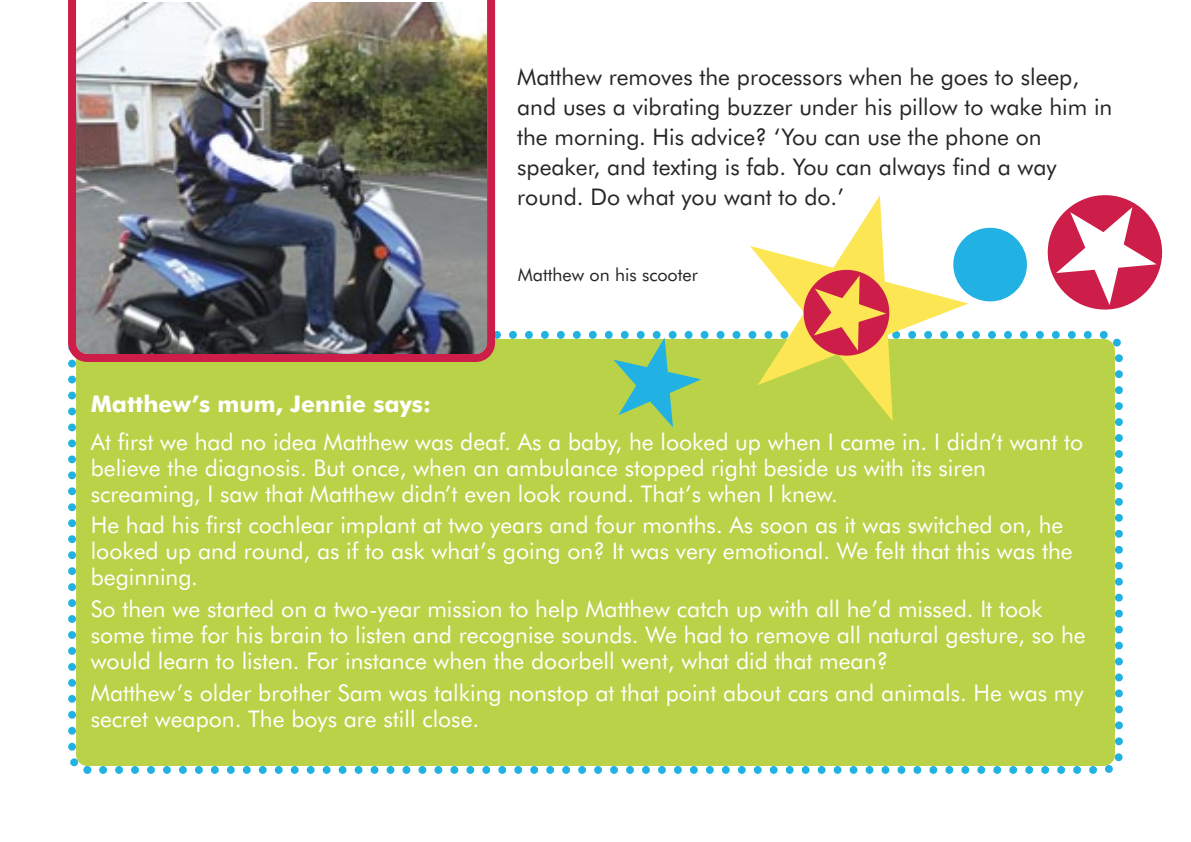
<style>
.page{position:relative;width:1191px;height:842px;background:#fff}
.page>*{position:absolute;margin:0;border:0;box-sizing:border-box;transform-origin:0 0}
.t1{font:23px/26px "Futura BT";color:#fff}
.t2{font:23px/30px "Futura BT";color:#272627}
.t3{font:700 23px "Futura BT";color:#fff}
.t4{font:18px "Futura BT";color:#272627}
</style>
<div class="page">
<div style="left:68px;top:325px;width:1055px;height:449px;background:#bad248"></div>
<svg style="left:83px;top:766px;width:8px;height:8px"></svg>
<img style="left:68px;top:0;width:427px;height:362px">
<div style="left:953px;top:228px;width:74px;height:73px;background:#22b1e3;border-radius:50%"></div>
<svg style="left:689px;top:227px;width:302px;height:230px"></svg>
<svg style="left:601px;top:328px;width:107px;height:103px"></svg>
<p class="t2" style="left:517px;top:64px;width:596px">Matthew removes the processors when he goes to sleep, and uses a vibrating buzzer under his pillow to wake him in the morning. His advice? ‘You can use the phone on speaker, and texting is fab. You can always find a way round. Do what you want to do.’</p>
<p class="t4" style="left:518px;top:267px;width:182px">Matthew on his scooter</p>
<p class="t3" style="left:91px;top:393px;width:342px">Matthew’s mum, Jennie says:</p>
<p class="t1" style="left:91px;top:430px;width:994px">At first we had no idea Matthew was deaf. As a baby, he looked up when I came in. I didn’t want to believe the diagnosis. But once, when an ambulance stopped right beside us with its siren screaming, I saw that Matthew didn’t even look round. That’s when I knew.</p>
<p class="t1" style="left:91px;top:514px;width:983px">He had his first cochlear implant at two years and four months. As soon as it was switched on, he looked up and round, as if to ask what’s going on? It was very emotional. We felt that this was the beginning.</p>
<p class="t1" style="left:91px;top:598px;width:996px">So then we started on a two-year mission to help Matthew catch up with all he’d missed. It took some time for his brain to listen and recognise sounds. We had to remove all natural gesture, so he would learn to listen. For instance when the doorbell went, what did that mean?</p>
<p class="t1" style="left:91px;top:681px;width:994px">Matthew’s older brother Sam was talking nonstop at that point about cars and animals. He was my secret weapon. The boys are still close.</p>
</div>
